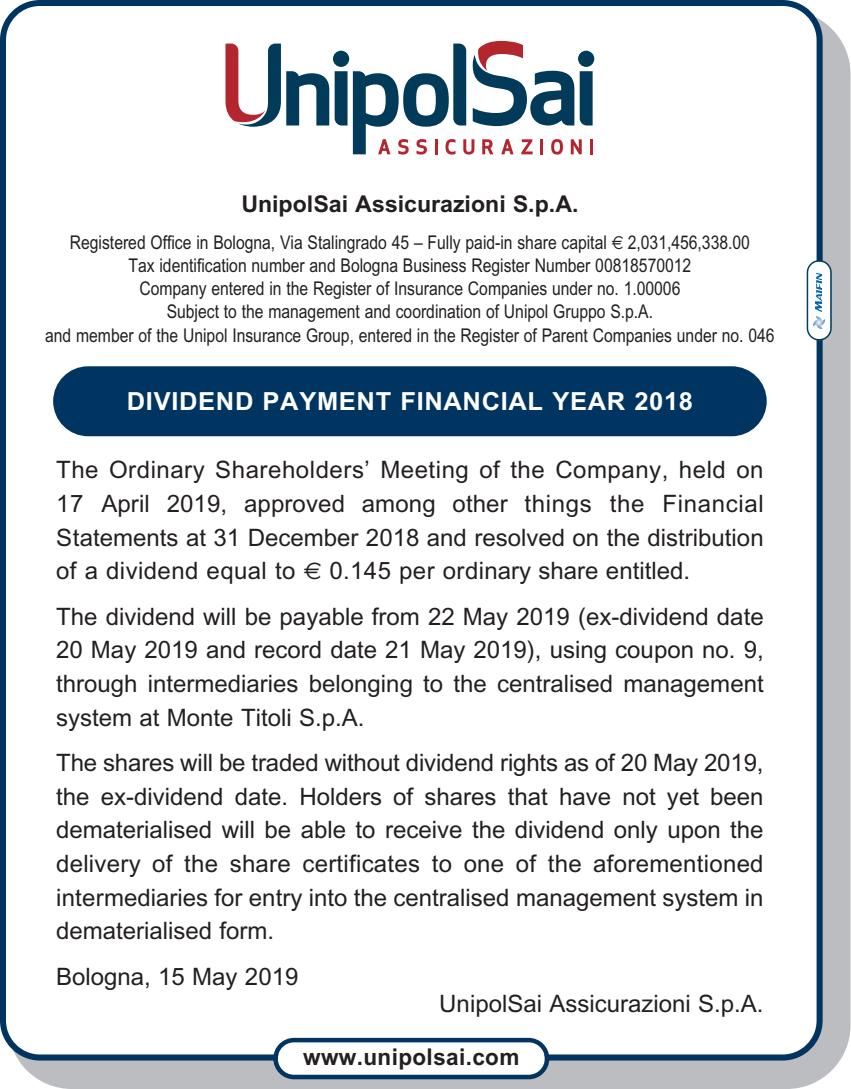
<style>
.page{position:relative;width:851px;height:1089px;background:#fff}
.page>*{position:absolute;margin:0;border:0;box-sizing:border-box;transform-origin:0 0}
.t1{font:700 24.9px "Arial E";letter-spacing:.03em;color:#fff}
.t2{font:24px/33.6px "Arial E";color:#231f20;text-align:justify}
.t3{font:700 23.1px "Arial E";color:#231f20}
.t4{font:18.9px/23.1px "Arial E";color:#231f20;text-align:center;scale:.83 1}
.s1{font-family:"Euro Sans"}
</style>
<div class="page">
<div style="left:8px;top:10px;width:842px;height:1079px;background:#bcbdc0;border-radius:64px"></div>
<div style="left:0;top:0;width:822px;height:1060px;background:#fff"></div>
<div style="left:808px;top:261px;width:22px;height:78px;background:#fff;border-radius:11px"></div>
<svg style="left:813px;top:273px;width:12px;height:56px"></svg>
<div style="left:806px;top:260px;width:25px;height:80px;border:3px solid #003f61;border-radius:13px"></div>
<div style="left:53px;top:366px;width:713px;height:70px;background:#003562;border-radius:35px"></div>
<svg style="left:333px;top:51px;width:16px;height:16px"></svg>
<div style="left:578px;top:51px;width:16px;height:16px;background:#023b5a;border-radius:50%"></div>
<svg style="left:353px;top:41px;width:239px;height:114px;background:#a9b2bd"></svg>
<hr style="left:589px;top:139px;width:3px;height:15px;background:#b3262d">
<svg style="left:225px;top:44px;width:122px;height:84px;background:#a4a7b2"></svg>
<svg style="left:273px;top:1037px;width:276px;height:42px;background:#c5d1db"></svg>
<p class="t3" style="left:241px;top:196px;width:338px">UnipolSai Assicurazioni S.p.A.</p>
<p class="t4" style="left:45px;top:232px;width:880px">Registered Office in Bologna, Via Stalingrado 45 – Fully paid-in share capital <span class="s1">€</span> 2,031,456,338.00<br>Tax identification number and Bologna Business Register Number 00818570012<br>Company entered in the Register of Insurance Companies under no. 1.00006<br>Subject to the management and coordination of Unipol Gruppo S.p.A.<br>and member of the Unipol Insurance Group, entered in the Register of Parent Companies under no. 046</p>
<p class="t1" style="left:127px;top:392px;width:567px">DIVIDEND PAYMENT FINANCIAL YEAR 2018</p>
<p class="t2" style="left:56px;top:455px;width:709px">The Ordinary Shareholders’ Meeting of the Company, held on 17 April 2019, approved among other things the Financial Statements at 31 December 2018 and resolved on the distribution of a dividend equal to <span class="s1">€</span> 0.145 per ordinary share entitled.</p>
<p class="t2" style="left:56px;top:601px;width:709px">The dividend will be payable from 22 May 2019 (ex-dividend date 20 May 2019 and record date 21 May 2019), using coupon no. 9, through intermediaries belonging to the centralised management system at Monte Titoli S.p.A.</p>
<p class="t2" style="left:56px;top:748px;width:709px">The shares will be traded without dividend rights as of 20 May 2019, the ex-dividend date. Holders of shares that have not yet been dematerialised will be able to receive the dividend only upon the delivery of the share certificates to one of the aforementioned intermediaries for entry into the centralised management system in dematerialised form.</p>
<p class="t2" style="left:56px;top:961px;width:244px">Bologna, 15 May 2019</p>
<p class="t2" style="left:439px;top:989px;width:326px">UnipolSai Assicurazioni S.p.A.</p>
<p class="t3" style="left:303px;top:1048px;width:218px">www.unipolsai.com</p>
</div>
